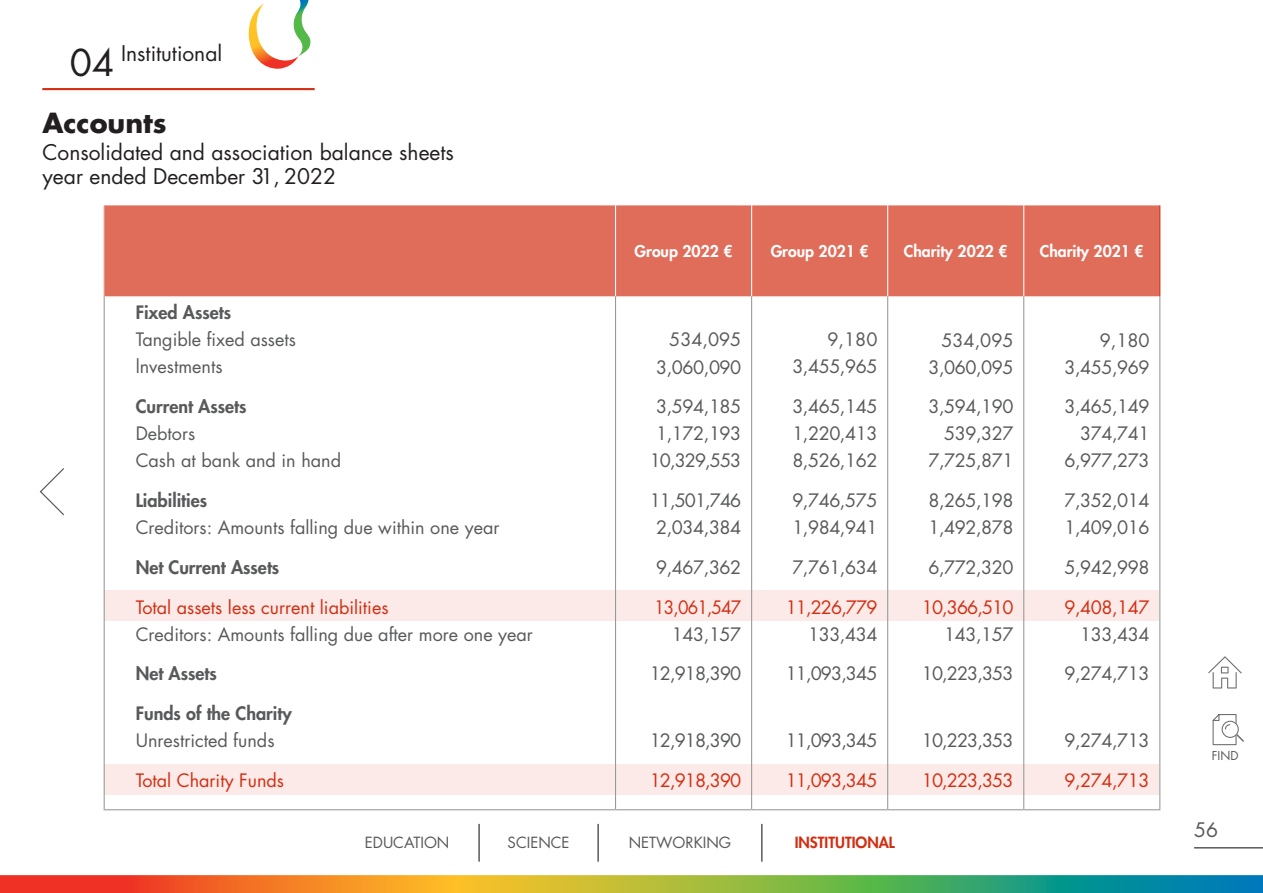
<style>
.page{position:relative;width:1263px;height:893px;background:#fff}
.page>*{position:absolute;margin:0;border:0;box-sizing:border-box;transform-origin:0 0}
.t1{font:36px "Futura Std";color:#231f20}
.t2{font:700 27px "Futura Std";color:#231f20}
.t3{font:21px/24px "Futura Std";color:#231f20}
.t4{font:19.5px "Futura Std";color:#58595b}
.t5{font:18px/27px "Futura Std";letter-spacing:-.025em;color:#58595b;text-align:right}
.t6{font:18px/27px "Futura Std";color:#58595b}
.t7{font:18px "Futura Std";letter-spacing:-.01em;color:#d32e12}
.t8{font:800 18px "Futura Std";color:#58595b}
.t9{font:18px/27px "Futura Std";letter-spacing:-.05em;color:#58595b;text-align:center}
.t10{font:18px "Futura Std";letter-spacing:-.01em;color:#d32e12;scale:.95 1}
.t11{font:800 15.75px "Futura Std";color:#fff}
.t12{font:15px "Futura Std";color:#58595b}
.t13{font:800 15px "Futura Std";color:#d32e12}
.t14{font:12px "Futura Std";color:#58595b}
</style>
<div class="page">
<svg style="left:0;top:875px;width:1263px;height:18px;background:#9a934b"></svg>
<svg style="left:1208px;top:656px;width:34px;height:32px"></svg>
<svg style="left:1212px;top:714px;width:32px;height:31px"></svg>
<hr style="left:42px;top:88px;width:273px;height:2px;background:#d32e12">
<svg style="left:248px;top:0;width:62px;height:69px"></svg>
<div style="left:104px;top:765px;width:1054px;height:30px;background:#fbeae7"></div>
<div style="left:104px;top:590px;width:1054px;height:31px;background:#fbeae7"></div>
<hr style="left:1194px;top:847px;width:69px;height:1px;background:#58595b">
<hr style="left:478px;top:824px;width:2px;height:38px;background:#58595b">
<hr style="left:597px;top:824px;width:2px;height:38px;background:#58595b">
<hr style="left:761px;top:824px;width:1px;height:38px;background:#58595b">
<div style="left:105px;top:205px;width:1054px;height:91px;background:#e06d59"></div>
<hr style="left:615px;top:205px;width:1px;height:91px;background:#fff">
<hr style="left:751px;top:205px;width:1px;height:91px;background:#fff">
<hr style="left:887px;top:205px;width:1px;height:91px;background:#fff">
<hr style="left:1023px;top:205px;width:1px;height:91px;background:#fff">
<hr style="left:104px;top:296px;width:1px;height:513px;background:#95979a">
<hr style="left:615px;top:296px;width:1px;height:513px;background:#95979a">
<hr style="left:751px;top:296px;width:1px;height:513px;background:#95979a">
<hr style="left:887px;top:296px;width:1px;height:513px;background:#95979a">
<hr style="left:1023px;top:296px;width:1px;height:513px;background:#95979a">
<hr style="left:1159px;top:296px;width:1px;height:513px;background:#95979a">
<hr style="left:104px;top:809px;width:511px;height:1px;background:#95979a">
<hr style="left:615px;top:809px;width:137px;height:1px;background:#95979a">
<hr style="left:752px;top:809px;width:136px;height:1px;background:#95979a">
<hr style="left:888px;top:809px;width:136px;height:1px;background:#95979a">
<hr style="left:1024px;top:809px;width:136px;height:1px;background:#95979a">
<hr style="left:104px;top:205px;width:1px;height:91px;background:#e99688">
<hr style="left:1159px;top:205px;width:1px;height:91px;background:#d32e12">
<p class="t3" style="left:121px;top:42px;width:103px">Institutional</p>
<h1 class="t1" style="left:70px;top:40px;width:46px">04</h1>
<h2 class="t2" style="left:43px;top:105px;width:126px">Accounts</h2>
<p class="t3" style="left:43px;top:141px;width:413px">Consolidated and association balance sheets year ended December 31, 2022</p>
<p class="t8" style="left:136px;top:301px;width:97px">Fixed Assets</p>
<p class="t6" style="left:136px;top:327px;width:162px">Tangible fixed assets lnvestments</p>
<p class="t8" style="left:136px;top:395px;width:112px">Current Assets</p>
<p class="t6" style="left:136px;top:420px;width:207px">Debtors<br>Cash at bank and in hand</p>
<p class="t8" style="left:136px;top:489px;width:73px">Liabilities</p>
<p class="t6" style="left:136px;top:514px;width:365px">Creditors: Amounts falling due within one year</p>
<p class="t8" style="left:136px;top:556px;width:145px">Net Current Assets</p>
<p class="t7" style="left:136px;top:595px;width:254px">Total assets less current liabilities</p>
<p class="t6" style="left:136px;top:621px;width:399px">Creditors: Amounts falling due after more one year</p>
<p class="t8" style="left:136px;top:662px;width:83px">Net Assets</p>
<p class="t8" style="left:136px;top:702px;width:157px">Funds of the Charity</p>
<p class="t6" style="left:136px;top:727px;width:140px">Unrestricted funds</p>
<p class="t7" style="left:136px;top:769px;width:150px">Total Charity Funds</p>
<p class="t11" style="left:635px;top:242px;width:99px">Group 2022 €</p>
<p class="t11" style="left:771px;top:242px;width:99px">Group 2021 €</p>
<p class="t11" style="left:904px;top:242px;width:105px">Charity 2022 €</p>
<p class="t11" style="left:1040px;top:242px;width:105px">Charity 2021 €</p>
<p class="t5" style="left:656px;top:327px;width:87px">534,095<br>3,060,090</p>
<p class="t5" style="left:650px;top:393px;width:93px;text-align:center">3,594,185<br>1,172,193<br>10,329,553</p>
<p class="t9" style="left:650px;top:487px;width:93px">11,501,746<br>2,034,384</p>
<p class="t5" style="left:656px;top:554px;width:87px">9,467,362</p>
<p class="t10" style="left:654px;top:595px;width:93px">13,061,547</p>
<p class="t5" style="left:672px;top:621px;width:71px">143,157</p>
<p class="t5" style="left:650px;top:660px;width:93px">12,918,390</p>
<p class="t5" style="left:650px;top:727px;width:93px">12,918,390</p>
<p class="t7" style="left:650px;top:769px;width:93px">12,918,390</p>
<p class="t5" style="left:792px;top:327px;width:87px">9,180<br>3,455,965</p>
<p class="t5" style="left:792px;top:393px;width:87px;text-align:justify">3,465,145<br>1,220,413<br>8,526,162</p>
<p class="t5" style="left:792px;top:487px;width:87px;text-align:left">9,746,575<br>1,984,941</p>
<p class="t5" style="left:792px;top:554px;width:87px">7,761,634</p>
<p class="t7" style="left:786px;top:595px;width:93px">11,226,779</p>
<p class="t5" style="left:808px;top:621px;width:71px">133,434</p>
<p class="t5" style="left:786px;top:660px;width:93px">11,093,345</p>
<p class="t5" style="left:786px;top:727px;width:93px">11,093,345</p>
<p class="t7" style="left:786px;top:769px;width:93px">11,093,345</p>
<p class="t5" style="left:928px;top:327px;width:87px">534,095<br>3,060,095</p>
<p class="t5" style="left:928px;top:393px;width:87px">3,594,190<br>539,327<br>7,725,871</p>
<p class="t5" style="left:928px;top:487px;width:87px;text-align:left">8,265,198<br>1,492,878</p>
<p class="t5" style="left:928px;top:554px;width:87px">6,772,320</p>
<p class="t7" style="left:922px;top:595px;width:93px">10,366,510</p>
<p class="t5" style="left:944px;top:621px;width:71px">143,157</p>
<p class="t5" style="left:922px;top:660px;width:93px">10,223,353</p>
<p class="t5" style="left:922px;top:727px;width:93px">10,223,353</p>
<p class="t7" style="left:922px;top:769px;width:93px">10,223,353</p>
<p class="t5" style="left:1064px;top:327px;width:87px">9,180<br>3,455,969</p>
<p class="t5" style="left:1064px;top:393px;width:87px">3,465,149<br>374,741<br>6,977,273</p>
<p class="t5" style="left:1064px;top:487px;width:87px;text-align:left">7,352,014<br>1,409,016</p>
<p class="t5" style="left:1064px;top:554px;width:87px">5,942,998</p>
<p class="t7" style="left:1064px;top:595px;width:87px">9,408,147</p>
<p class="t5" style="left:1080px;top:621px;width:71px">133,434</p>
<p class="t5" style="left:1064px;top:660px;width:87px">9,274,713</p>
<p class="t5" style="left:1064px;top:727px;width:87px">9,274,713</p>
<p class="t7" style="left:1064px;top:769px;width:87px">9,274,713</p>
<p class="t12" style="left:365px;top:833px;width:86px">EDUCATION</p>
<p class="t12" style="left:508px;top:833px;width:64px">SCIENCE</p>
<p class="t12" style="left:629px;top:833px;width:104px">NETWORKING</p>
<p class="t13" style="left:795px;top:833px;width:102px">INSTITUTIONAL</p>
<p class="t14" style="left:1212px;top:748px;width:28px">FIND</p>
<p class="t4" style="left:1194px;top:818px;width:26px">56</p>
</div>
